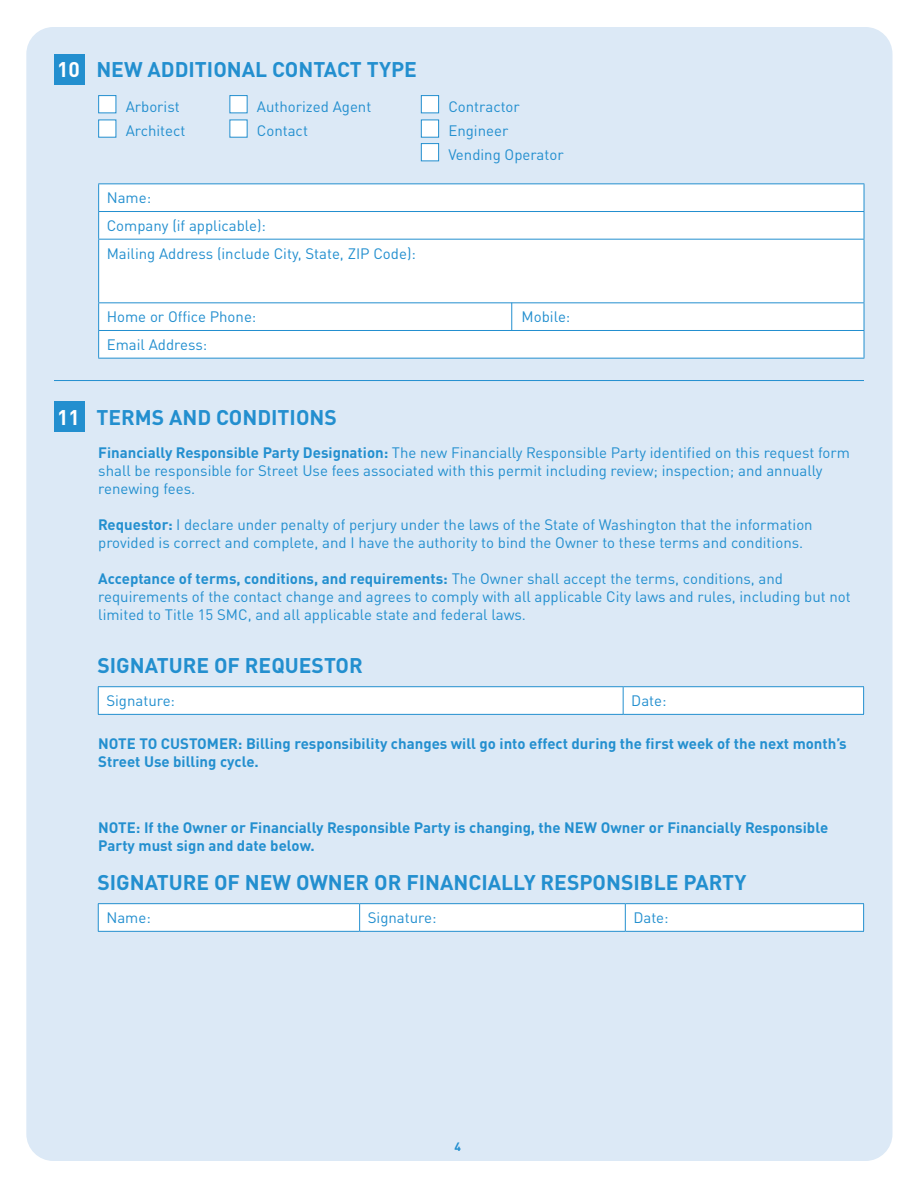
<style>
.page{position:relative;width:918px;height:1188px;background:#fff}
.page>*{position:absolute;margin:0;border:0;box-sizing:border-box;transform-origin:0 0}
.t1{font:700 21px "DIN Pro";color:#238fcf}
.t2{font:15px/18px "DIN Pro";color:#238fcf}
.t3{font:700 15px/18px "DIN Pro";color:#238fcf}
.t4{font:700 12px "DIN Pro";color:#238fcf}
.s1{color:#fff}
.s2{font-weight:700}
</style>
<div class="page">
<div style="left:26px;top:27px;width:867px;height:1134px;background:#dce9f6;border-radius:27px"></div>
<hr style="left:54px;top:380px;width:810px;height:1px;background:#238fcf">
<div style="left:54px;top:402px;width:30px;height:30px;background:#238fcf"></div>
<hr style="left:98px;top:686px;width:525px;height:1px;background:#238fcf">
<hr style="left:623px;top:686px;width:241px;height:1px;background:#238fcf">
<svg style="left:98px;top:687px;width:766px;height:27px;background:#fbfdfe"></svg>
<hr style="left:98px;top:714px;width:525px;height:1px;background:#238fcf">
<hr style="left:623px;top:714px;width:241px;height:1px;background:#238fcf">
<hr style="left:98px;top:903px;width:262px;height:1px;background:#238fcf">
<hr style="left:360px;top:903px;width:265px;height:1px;background:#238fcf">
<hr style="left:625px;top:903px;width:239px;height:1px;background:#238fcf">
<svg style="left:98px;top:904px;width:766px;height:27px;background:#fbfdfe"></svg>
<hr style="left:98px;top:931px;width:262px;height:1px;background:#238fcf">
<hr style="left:360px;top:931px;width:265px;height:1px;background:#238fcf">
<hr style="left:625px;top:931px;width:239px;height:1px;background:#238fcf">
<div style="left:54px;top:54px;width:30px;height:30px;background:#238fcf"></div>
<div style="left:98px;top:95px;width:18px;height:18px;background:#fff;border:1px solid #238fcf"></div>
<div style="left:230px;top:95px;width:18px;height:18px;background:#fff"></div>
<div style="left:421px;top:95px;width:18px;height:18px;background:#fff;border:1px solid #238fcf"></div>
<div style="left:98px;top:120px;width:18px;height:18px;background:#fff;border:1px solid #238fcf"></div>
<div style="left:230px;top:120px;width:18px;height:18px;background:#fff"></div>
<div style="left:421px;top:120px;width:18px;height:18px;background:#fff;border:1px solid #238fcf"></div>
<div style="left:421px;top:143px;width:18px;height:18px;background:#fff;border:1px solid #238fcf"></div>
<div style="left:99px;top:184px;width:765px;height:174px;background:#fff"></div>
<hr style="left:98px;top:183px;width:766px;height:1px;background:#238fcf">
<hr style="left:98px;top:211px;width:766px;height:1px;background:#238fcf">
<svg style="left:98px;top:184px;width:1px;height:55px"></svg>
<svg style="left:864px;top:184px;width:1px;height:55px"></svg>
<hr style="left:98px;top:239px;width:766px;height:1px;background:#238fcf">
<hr style="left:98px;top:240px;width:1px;height:62px;background:#238fcf">
<hr style="left:864px;top:240px;width:1px;height:62px;background:#238fcf">
<hr style="left:98px;top:302px;width:766px;height:1px;background:#238fcf">
<hr style="left:98px;top:330px;width:766px;height:1px;background:#238fcf">
<svg style="left:98px;top:303px;width:1px;height:55px"></svg>
<svg style="left:864px;top:303px;width:1px;height:55px"></svg>
<hr style="left:98px;top:358px;width:766px;height:1px;background:#238fcf">
<svg style="left:511px;top:303px;width:1px;height:27px"></svg>
<p class="t1" style="left:57px;top:52px;width:361px"><span class="s1">10</span> NEW ADDITIONAL CONTACT TYPE</p>
<p class="t2" style="left:126px;top:96px;width:55px">Arborist</p>
<p class="t2" style="left:126px;top:120px;width:61px">Architect</p>
<p class="t2" style="left:257px;top:96px;width:116px">Authorized Agent</p>
<p class="t2" style="left:257px;top:120px;width:53px">Contact</p>
<p class="t2" style="left:107px;top:188px;width:46px">Name:</p>
<p class="t2" style="left:107px;top:215px;width:161px">Company (if applicable):</p>
<p class="t2" style="left:107px;top:243px;width:311px">Mailing Address (include City, State, ZIP Code):</p>
<p class="t2" style="left:448px;top:96px;width:73px">Contractor</p>
<p class="t2" style="left:448px;top:120px;width:62px">Engineer</p>
<p class="t2" style="left:448px;top:144px;width:117px">Vending Operator</p>
<p class="t2" style="left:107px;top:307px;width:151px">Home or Office Phone:</p>
<p class="t2" style="left:522px;top:307px;width:50px">Mobile:</p>
<p class="t2" style="left:107px;top:334px;width:102px">Email Address:</p>
<p class="t1" style="left:57px;top:399px;width:281px"><span class="s1">11</span> TERMS AND CONDITIONS</p>
<p class="t2" style="left:98px;top:442px;width:753px"><span class="s2">Financially Responsible Party Designation:</span> The new Financially Responsible Party identified on this request form shall be responsible for Street Use fees associated with this permit including review; inspection; and annually renewing fees.</p>
<p class="t2" style="left:98px;top:514px;width:716px"><span class="s2">Requestor:</span> I declare under penalty of perjury under the laws of the State of Washington that the information provided is correct and complete, and I have the authority to bind the Owner to these terms and conditions.</p>
<p class="t2" style="left:98px;top:568px;width:754px"><span class="s2">Acceptance of terms, conditions, and requirements:</span> The Owner shall accept the terms, conditions, and requirements of the contact change and agrees to comply with all applicable City laws and rules, including but not limited to Title 15 SMC, and all applicable state and federal laws.</p>
<p class="t1" style="left:98px;top:648px;width:267px">SIGNATURE OF REQUESTOR</p>
<p class="t2" style="left:106px;top:690px;width:70px">Signature:</p>
<p class="t2" style="left:631px;top:690px;width:37px">Date:</p>
<p class="t3" style="left:98px;top:733px;width:750px">NOTE TO CUSTOMER: Billing responsibility changes will go into effect during the first week of the next month’s<br>Street Use billing cycle.</p>
<p class="t3" style="left:98px;top:817px;width:732px">NOTE: If the Owner or Financially Responsible Party is changing, the NEW Owner or Financially Responsible<br>Party must sign and date below.</p>
<p class="t1" style="left:98px;top:865px;width:651px">SIGNATURE OF NEW OWNER OR FINANCIALLY RESPONSIBLE PARTY</p>
<p class="t2" style="left:106px;top:907px;width:46px">Name:</p>
<p class="t2" style="left:368px;top:907px;width:70px">Signature:</p>
<p class="t2" style="left:633px;top:907px;width:37px">Date:</p>
<p class="t4" style="left:455px;top:1137px;width:8px">4</p>
</div>
